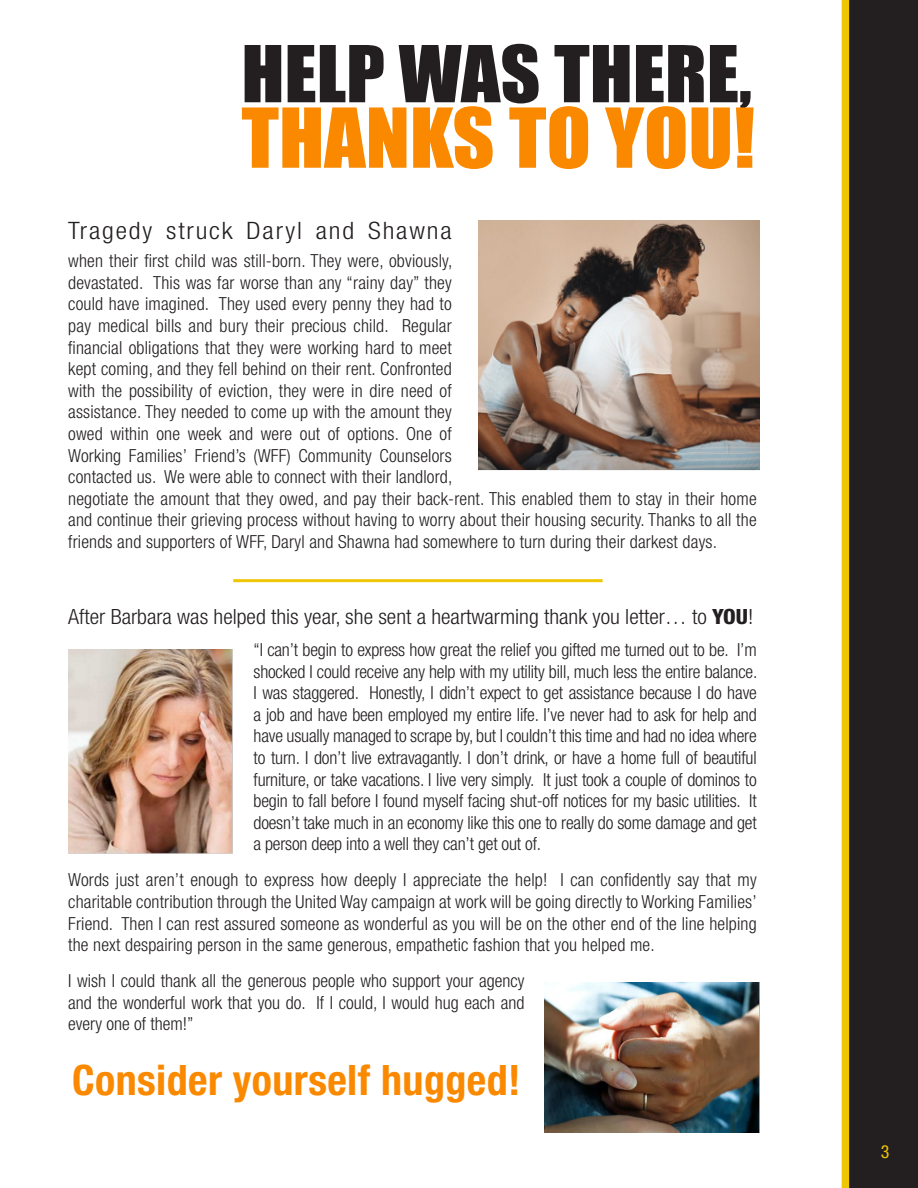
<style>
.page{position:relative;width:918px;height:1188px;background:#fff}
.page>*{position:absolute;margin:0;border:0;box-sizing:border-box;transform-origin:0 0}
.t1{font:76.2px "Impact";color:#fa8900;scale:1.07 1}
.t2{font:72.45px "Impact";color:#231f20;scale:1.07 1}
.t3{font:700 condensed 42px "Helvetica Neue";letter-spacing:.01em;color:#fa8900}
.t4{font:300 condensed 24px "Helvetica Neue";letter-spacing:.07em;color:#231f20;scale:1.1 1}
.t5{font:300 condensed 21px "Helvetica Neue";color:#231f20;scale:1.05 1}
.t6{font:300 condensed 18px/21.6px "Helvetica Neue";letter-spacing:.01em;color:#231f20;text-align:justify}
.t7{font:condensed 18px "Helvetica Neue";color:#eec604}
.s1{font-weight:800}
</style>
<div class="page">
<img style="left:68px;top:650px;width:165px;height:204px">
<img style="left:479px;top:220px;width:281px;height:250px">
<hr style="left:233px;top:579px;width:370px;height:3px;background:#eec604">
<svg style="left:842px;top:0;width:76px;height:1188px"></svg>
<img style="left:545px;top:983px;width:215px;height:149px">
<h2 class="t2" style="left:241px;top:18px;width:479px">HELP WAS THERE,</h2>
<h1 class="t1" style="left:241px;top:79px;width:482px">THANKS TO YOU!</h1>
<h3 class="t4" style="left:68px;top:217px;width:350px">Tragedy struck Daryl and Shawna</h3>
<p class="t6" style="left:68px;top:250px;width:690px;text-align:left">when their first child was still-born. They were, obviously,<br>devastated. This was far worse than any “rainy day” they<br>could have imagined. They used every penny they had to<br>pay medical bills and bury their precious child. Regular<br>financial obligations that they were working hard to meet<br>kept coming, and they fell behind on their rent. Confronted<br>with the possibility of eviction, they were in dire need of<br>assistance. They needed to come up with the amount they<br>owed within one week and were out of options. One of<br>Working Families’ Friend’s (WFF) Community Counselors<br>contacted us. We were able to connect with their landlord,<br>negotiate the amount that they owed, and pay their back-rent. This enabled them to stay in their home and continue their grieving process without having to worry about their housing security. Thanks to all the friends and supporters of WFF, Daryl and Shawna had somewhere to turn during their darkest days.</p>
<p class="t5" style="left:68px;top:604px;width:654px">After Barbara was helped this year, she sent a heartwarming thank you letter… to <span class="s1">YOU</span>!</p>
<p class="t6" style="left:254px;top:639px;width:505px">“I can’t begin to express how great the relief you gifted me turned out to be. I’m shocked I could receive any help with my utility bill, much less the entire balance.<br>I was staggered. Honestly, I didn’t expect to get assistance because I do have a job and have been employed my entire life. I’ve never had to ask for help and have usually managed to scrape by, but I couldn’t this time and had no idea where to turn. I don’t live extravagantly. I don’t drink, or have a home full of beautiful furniture, or take vacations. I live very simply. It just took a couple of dominos to begin to fall before I found myself facing shut-off notices for my basic utilities. It doesn’t take much in an economy like this one to really do some damage and get a person deep into a well they can’t get out of.</p>
<p class="t6" style="left:68px;top:869px;width:690px">Words just aren’t enough to express how deeply I appreciate the help! I can confidently say that my charitable contribution through the United Way campaign at work will be going directly to Working Families’ Friend. Then I can rest assured someone as wonderful as you will be on the other end of the line helping the next despairing person in the same generous, empathetic fashion that you helped me.</p>
<p class="t6" style="left:68px;top:970px;width:458px">I wish I could thank all the generous people who support your agency and the wonderful work that you do. If I could, I would hug each and every one of them!”</p>
<h3 class="t3" style="left:72px;top:1055px;width:450px">Consider yourself hugged!</h3>
<p class="t7" style="left:881px;top:1142px;width:10px">3</p>
</div>
